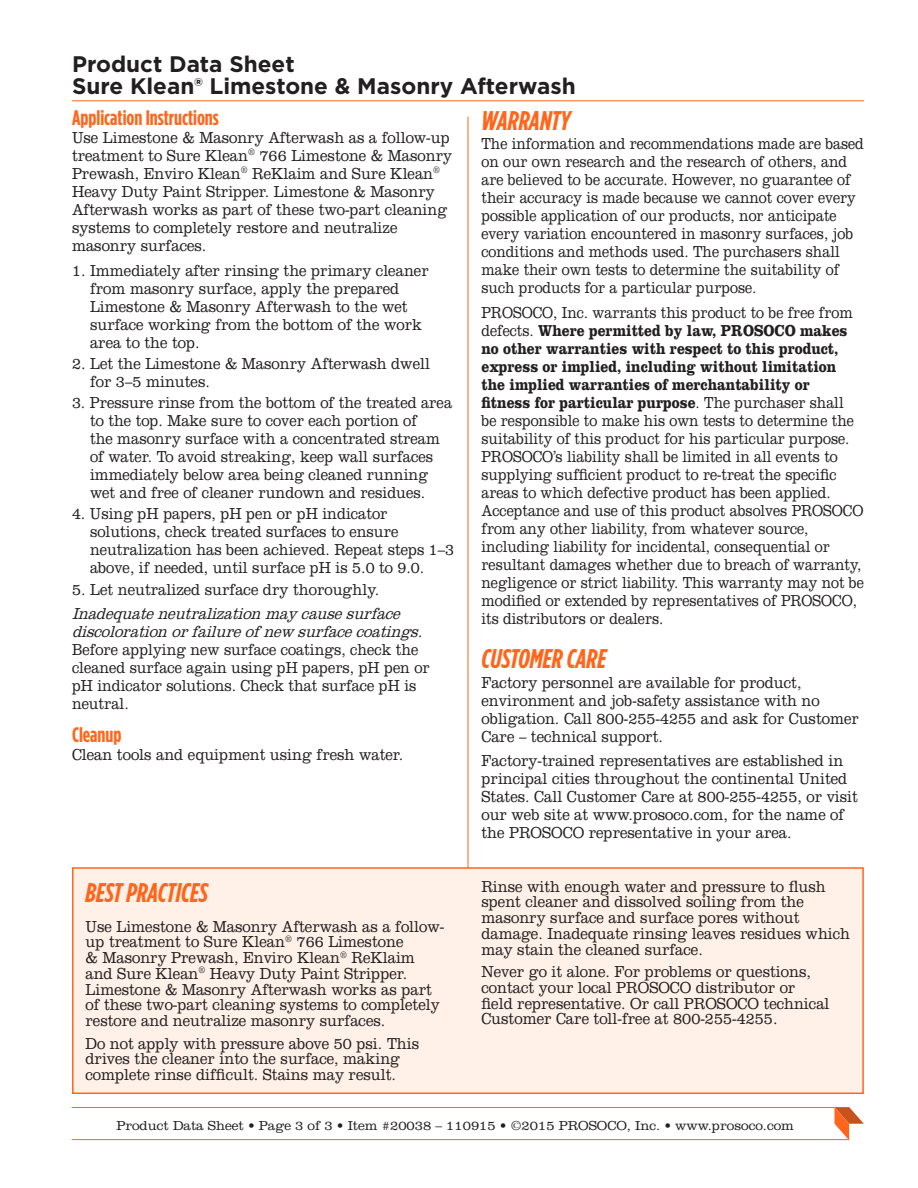
<style>
.page{position:relative;width:918px;height:1188px;background:#fff}
.page>*{position:absolute;margin:0;border:0;box-sizing:border-box;transform-origin:0 0}
._04_Section_Header{font:italic 700 27px "Gotham Condensed";color:#ff661c}
._02_5_Product_Name_2{font:700 22.5px "Gotham";color:#231f20}
._05_Sub-Header{font:700 21px "Gotham Condensed";color:#ff661c}
._06_Body_Copy{font:300 16.5px/18px "Clarendon LT Std";color:#231f20;scale:.86 1}
._80_Side_Box_Body_Co{font:300 16.5px/15.8px "Clarendon LT Std";color:#231f20;scale:.9 1}
._06_Body_Copy-2{font:300 16.5px/18px "Clarendon LT Std";color:#231f20;scale:.9 1}
._07_Bullet_Paragraph{font:300 16.5px/18px "Clarendon LT Std";color:#231f20;scale:.89 1}
._07_Bullet_Paragraph-2{font:300 16.5px/18px "Clarendon LT Std";color:#231f20;scale:.9 1}
._06_Body_Copy-3{font:300 16.5px/18px "Clarendon LT Std";color:#231f20;scale:.88 1}
._99_Item_Box{font:300 13.5px "Clarendon LT Std";color:#231f20}
.s1{font-style:italic}
.s2{font-weight:700}
</style>
<div class="page">
<hr style="left:468px;top:117px;width:1px;height:859px;background:#ff661c">
<hr style="left:72px;top:100px;width:792px;height:1px;background:#ff661c">
<hr style="left:72px;top:1139px;width:777px;height:1px;background:#ff661c">
<hr style="left:72px;top:1107px;width:762px;height:1px;background:#ff661c">
<svg style="left:834px;top:1107px;width:30px;height:33px"></svg>
<div style="left:72px;top:867px;width:792px;height:227px;background:#fff0e8;border:2px solid #ff661c"></div>
<p class="_02_5_Product_Name_2" style="left:72px;top:49px;width:224px">Product Data Sheet</p>
<p class="_02_5_Product_Name_2" style="left:72px;top:72px;width:505px">Sure Klean® Limestone &amp; Masonry Afterwash</p>
<p class="_05_Sub-Header" style="left:72px;top:105px;width:148px">Application Instructions</p>
<p class="_06_Body_Copy-2" style="left:72px;top:128px;width:424px">Use Limestone &amp; Masonry Afterwash as a follow-up treatment to Sure Klean<sup>®</sup> 766 Limestone &amp; Masonry Prewash, Enviro Klean<sup>®</sup> ReKlaim and Sure Klean<sup>® </sup>Heavy Duty Paint Stripper. Limestone &amp; Masonry Afterwash works as part of these two-part cleaning systems to completely restore and neutralize masonry surfaces.</p>
<p class="_07_Bullet_Paragraph-2" style="left:90px;top:261px;width:378px;text-indent:-18px">1. Immediately after rinsing the primary cleaner from masonry surface, apply the prepared Limestone &amp; Masonry Afterwash to the wet surface working from the bottom of the work area to the top.</p>
<p class="_07_Bullet_Paragraph-2" style="left:90px;top:354px;width:379px;text-indent:-18px">2. Let the Limestone &amp; Masonry Afterwash dwell for 3–5 minutes.</p>
<p class="_07_Bullet_Paragraph" style="left:90px;top:394px;width:408px;text-indent:-18px">3. Pressure rinse from the bottom of the treated area to the top. Make sure to cover each portion of<br>the masonry surface with a concentrated stream of water. To avoid streaking, keep wall surfaces immediately below area being cleaned running wet and free of cleaner rundown and residues.</p>
<p class="_07_Bullet_Paragraph" style="left:90px;top:505px;width:411px;text-indent:-18px">4. Using pH papers, pH pen or pH indicator solutions, check treated surfaces to ensure neutralization has been achieved. Repeat steps 1–3 above, if needed, until surface pH is 5.0 to 9.0.</p>
<p class="_07_Bullet_Paragraph-2" style="left:72px;top:580px;width:343px">5. Let neutralized surface dry thoroughly.</p>
<p class="_06_Body_Copy-3" style="left:72px;top:605px;width:408px"><span class="s1">Inadequateneutralization maycausesurface discoloration orfailureofnew surfacecoatings.<br></span>Before applying new surface coatings, check the cleaned surface again using pH papers, pH pen or pH indicator solutions. Check that surface pH is neutral.</p>
<p class="_05_Sub-Header" style="left:72px;top:723px;width:51px">Cleanup</p>
<p class="_06_Body_Copy-2" style="left:72px;top:746px;width:370px">Clean tools and equipment using fresh water.</p>
<p class="_04_Section_Header" style="left:86px;top:877px;width:124px">BEST PRACTICES</p>
<p class="_80_Side_Box_Body_Co" style="left:86px;top:918px;width:400px">Use Limestone &amp; Masonry Afterwash as a follow&shy;up treatment to Sure Klean<sup>®</sup> 766 Limestone<br>&amp; Masonry Prewash, Enviro Klean<sup>®</sup> ReKlaim and Sure Klean<sup>®</sup> Heavy Duty Paint Stripper.<br>Limestone &amp; Masonry Afterwash works as part of these two-part cleaning systems to completely restore and neutralize masonry surfaces.</p>
<p class="_80_Side_Box_Body_Co" style="left:86px;top:1035px;width:372px">Do not apply with pressure above 50 psi. This drives the cleaner into the surface, making complete rinse difficult. Stains may result.</p>
<p class="_04_Section_Header" style="left:482px;top:104px;width:91px">WARRANTY</p>
<p class="_06_Body_Copy" style="left:482px;top:135px;width:446px">The information and recommendations made are based on our own research and the research of others, and are believed to be accurate. However, no guarantee of their accuracy is made because we cannot cover every possible application of our products, nor anticipate every variation encountered in masonry surfaces, job conditions and methods used. The purchasers shall make their own tests to determine the suitability of such products for a particular purpose.</p>
<p class="_06_Body_Copy" style="left:482px;top:303px;width:446px">PROSOCO, Inc. warrants this product to be free from defects. <span class="s2">Where permitted by law, PROSOCO makes no other warranties with respect to this product, express or implied, including without limitation the implied warranties of merchantability or<br>fitness for particular purpose</span>. The purchaser shall<br>be responsible to make his own tests to determine the suitability of this product for his particular purpose.<br>PROSOCO’s liability shall be limited in all events to supplying sufficient product to re-treat the specific areas to which defective product has been applied.<br>Acceptance and use of this product absolves PROSOCO from any other liability, from whatever source, including liability for incidental, consequential or resultant damages whether due to breach of warranty, negligence or strict liability. This warranty may not be modified or extended by representatives of PROSOCO, its distributors or dealers.</p>
<p class="_04_Section_Header" style="left:482px;top:643px;width:126px">CUSTOMER CARE</p>
<p class="_06_Body_Copy-2" style="left:482px;top:673px;width:421px">Factory personnel are available for product, environment and job-safety assistance with no obligation. Call 800-255-4255 and ask for Customer Care – technical support.</p>
<p class="_06_Body_Copy-2" style="left:482px;top:752px;width:420px">Factory-trained representatives are established in principal cities throughout the continental United States. Call Customer Care at 800-255-4255, or visit our web site at www.prosoco.com, for the name of the PROSOCO representative in your area.</p>
<p class="_80_Side_Box_Body_Co" style="left:481px;top:878px;width:411px">Rinse with enough water and pressure to flush spent cleaner and dissolved soiling from the masonry surface and surface pores without damage. Inadequate rinsing leaves residues which may stain the cleaned surface.</p>
<p class="_80_Side_Box_Body_Co" style="left:481px;top:964px;width:388px">Never go it alone. For problems or questions, contact your local PROSOCO distributor or field representative. Or call PROSOCO technical Customer Care toll-free at 800-255-4255.</p>
<p class="_99_Item_Box" style="left:116px;top:1117px;width:679px">Product Data Sheet • Page 3 of 3 • Item #20038 – 110915 • ©2015 PROSOCO, Inc. • www.prosoco.com</p>
</div>
